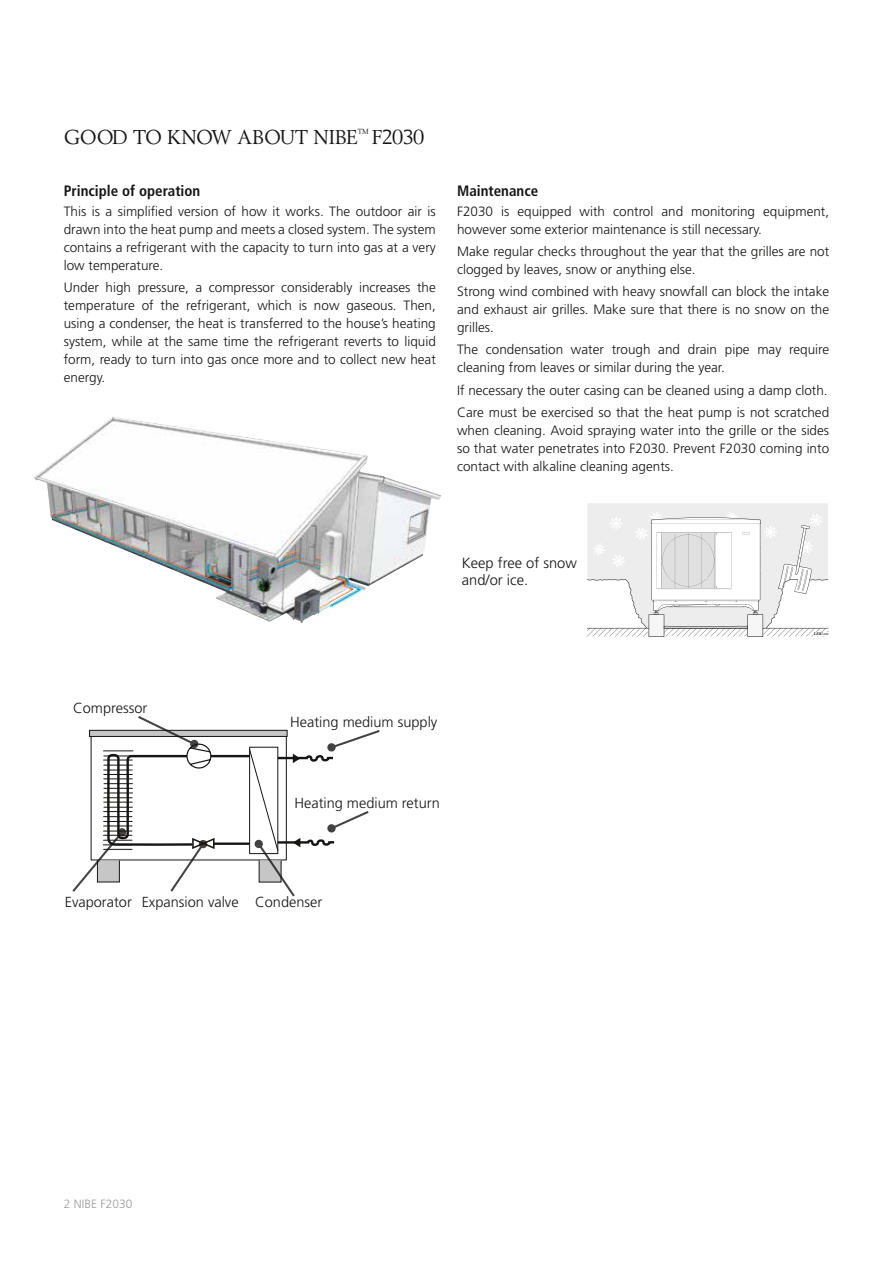
<style>
.page{position:relative;width:893px;height:1263px;background:#fff}
.page>*{position:absolute;margin:0;border:0;box-sizing:border-box;transform-origin:0 0}
.t1{font:21px "Berling";color:#161514}
.t2{font:700 condensed 15px "Frutiger";color:#161514}
.t3{font:300 14.7px/17.7px "Frutiger";color:#161514}
.t4{font:300 14.55px "Frutiger";color:#161514}
.t5{font:300 13.5px/18px "Frutiger";color:#161514}
.t6{font:300 12px "Frutiger";color:#9d9d9c}
.t7{font:italic 700 4.2px "Times";color:#161514}
.s1{font-size:2.55px}
</style>
<div class="page">
<svg style="left:587px;top:503px;width:242px;height:134px"></svg>
<svg style="left:72px;top:716px;width:308px;height:181px"></svg>
<img style="left:34px;top:417px;width:407px;height:206px">
<h1 class="t1" style="left:64px;top:126px;width:362px">GOOD TO KNOW ABOUT NIBE<sup>™</sup> F2030</h1>
<p class="t2" style="left:64px;top:181px;width:138px">Principle of operation</p>
<p class="t5" style="left:64px;top:202px;width:374px;text-align:justify">This is a simplified version of how it works. The outdoor air is drawn into the heat pump and meets a closed system. The system contains a refrigerant with the capacity to turn into gas at a very low temperature.</p>
<p class="t5" style="left:64px;top:278px;width:374px;text-align:justify">Under high pressure, a compressor considerably increases the temperature of the refrigerant, which is now gaseous. Then, using a condenser, the heat is transferred to the house’s heating system, while at the same time the refrigerant reverts to liquid form, ready to turn into gas once more and to collect new heat energy.</p>
<p class="t2" style="left:457px;top:181px;width:83px">Maintenance</p>
<p class="t5" style="left:457px;top:202px;width:374px">F2030 is equipped with control and monitoring equipment, however some exterior maintenance is still necessary.</p>
<p class="t5" style="left:457px;top:242px;width:374px">Make regular checks throughout the year that the grilles are not clogged by leaves, snow or anything else.</p>
<p class="t5" style="left:457px;top:283px;width:374px;text-align:justify">Strong wind combined with heavy snowfall can block the intake and exhaust air grilles. Make sure that there is no snow on the grilles.</p>
<p class="t5" style="left:457px;top:341px;width:374px">The condensation water trough and drain pipe may require cleaning from leaves or similar during the year.</p>
<p class="t5" style="left:457px;top:379px;width:374px;line-height:22.2px">If necessary the outer casing can be cleaned using a damp cloth.<br>Care must be exercised so that the heat pump is not scratched</p>
<p class="t5" style="left:457px;top:421px;width:374px;text-align:justify">when cleaning. Avoid spraying water into the grille or the sides so that water penetrates into F2030. Prevent F2030 coming into contact with alkaline cleaning agents.</p>
<p class="t4" style="left:73px;top:699px;width:76px">Compressor</p>
<p class="t3" style="left:462px;top:554px;width:116px">Keep free of snow and/or ice.</p>
<p class="t4" style="left:290px;top:713px;width:149px">Heating medium supply</p>
<p class="t4" style="left:294px;top:794px;width:147px">Heating medium return</p>
<p class="t7" style="left:814px;top:629px;width:16px">LEK/<span class="s1">APH</span></p>
<p class="t4" style="left:65px;top:893px;width:259px">Evaporator Expansion valve Condenser</p>
<p class="t6" style="left:64px;top:1197px;width:70px">2 NIBE F2030</p>
</div>
